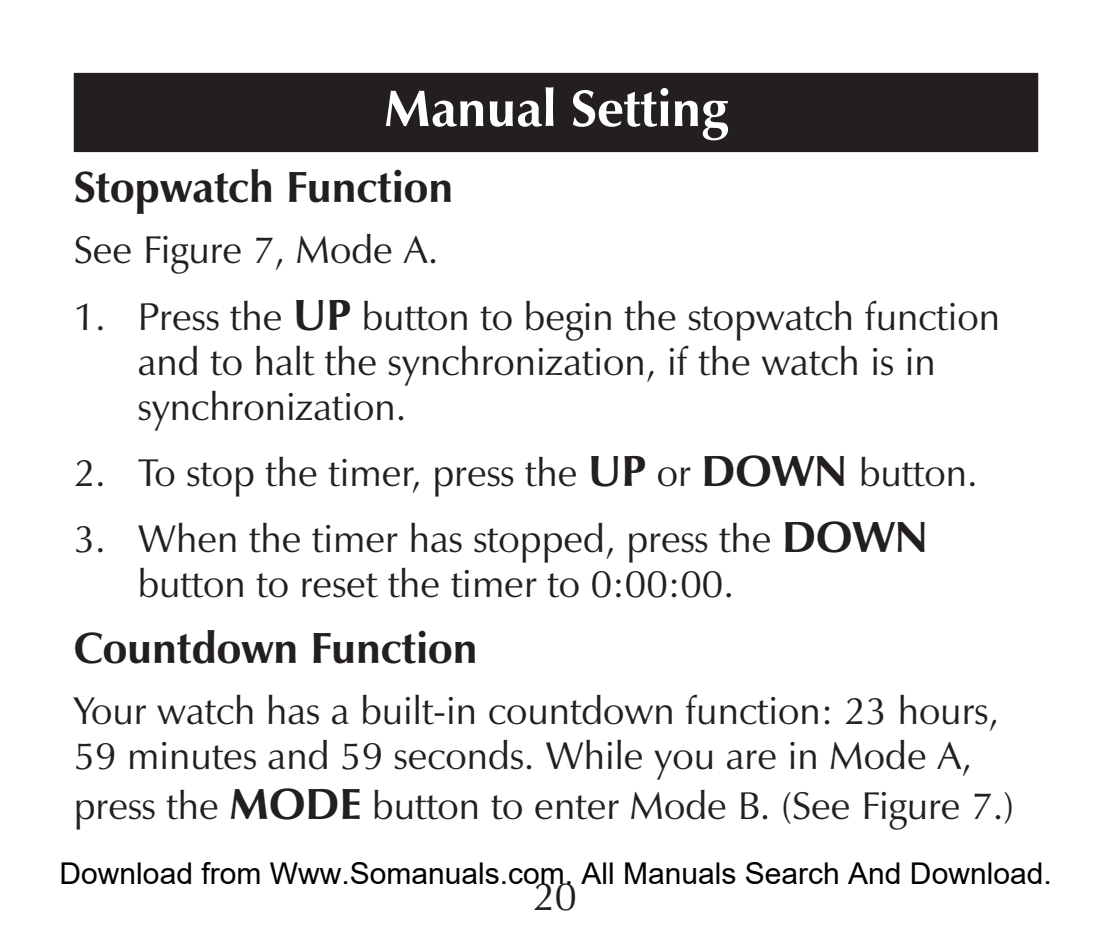
<style>
.page{position:relative;width:1112px;height:930px;background:#fff}
.page>*{position:absolute;margin:0;border:0;box-sizing:border-box;transform-origin:0 0}
.t1{font:700 52px "Zapf Humanist 601 BT";color:#fff}
.t2{font:700 44px "Zapf Humanist 601 BT";color:#231f20}
.t3{font:40px "Zapf Humanist 601 BT";color:#231f20}
.t4{font:39.2px/44.8px "Zapf Humanist 601 BT";color:#231f20}
.t5{font:30px "Arial";color:#000}
.s1{font-weight:700;font-size:44px}
</style>
<div class="page">
<div style="left:74px;top:73px;width:963px;height:79px;background:#231f20"></div>
<h1 class="t1" style="left:384px;top:76px;width:345px">Manual Setting</h1>
<p class="t2" style="left:74px;top:160px;width:381px">Stopwatch Function</p>
<p class="t4" style="left:74px;top:227px;width:366px">See Figure 7, Mode A.</p>
<p class="t4" style="left:138px;top:294px;width:863px;text-indent:-64px">1. Press the <span class="s1">UP</span> button to begin the stopwatch function and to halt the synchronization, if the watch is in synchronization.</p>
<p class="t4" style="left:74px;top:450px;width:905px">2. To stop the timer, press the <span class="s1">UP</span> or <span class="s1">DOWN</span> button.</p>
<p class="t4" style="left:138px;top:516px;width:791px;text-indent:-64px">3. When the timer has stopped, press the <span class="s1">DOWN </span>button to reset the timer to 0:00:00.</p>
<p class="t2" style="left:74px;top:620px;width:405px">Countdown Function</p>
<p class="t4" style="left:74px;top:688px;width:926px">Your watch has a built-in countdown function: 23 hours,<br>59 minutes and 59 seconds. While you are in Mode A,</p>
<p class="t4" style="left:74px;top:783px;width:941px">press the <span class="s1">MODE</span> button to enter Mode B. (See Figure 7.)</p>
<p class="t5" style="left:60px;top:856px;width:993px">Download from Www.Somanuals.com. All Manuals Search And Download.</p>
<p class="t3" style="left:532px;top:871px;width:45px">20</p>
</div>
